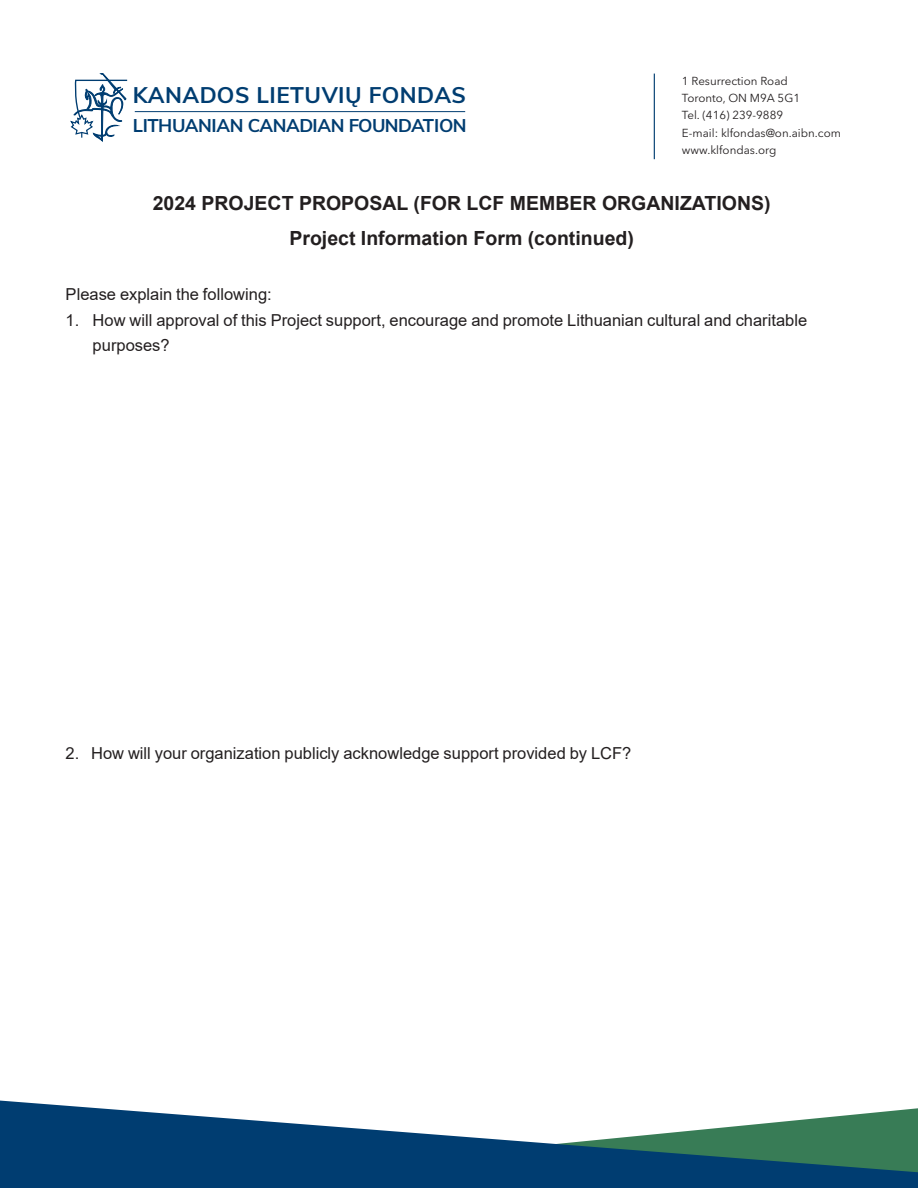
<style>
.page{position:relative;width:918px;height:1188px;background:#fff}
.page>*{position:absolute;margin:0;border:0;box-sizing:border-box;transform-origin:0 0}
.t1{font:700 22.65px "Nunito Sans";letter-spacing:.02em;color:#003d71}
.t2{font:700 19.5px/34.5px "Arial";color:#231f20;text-align:center}
.t3{font:700 18.45px "Nunito Sans";letter-spacing:-.025em;color:#003d71}
.t4{font:16.5px/25.5px "Arial";color:#231f20}
.t5{font:11.55px/17.4px "Avenir Next LT Pro";color:#231f20}
</style>
<div class="page">
<svg style="left:0;top:1101px;width:918px;height:87px;fill:#003d71"></svg>
<svg style="left:70px;top:73px;width:58px;height:69px"></svg>
<hr style="left:135px;top:111px;width:330px;height:1px;background:#003d71">
<hr style="left:654px;top:74px;width:1px;height:85px;background:#003d71">
<h1 class="t1" style="left:133px;top:78px;width:335px">KANADOS LIETUVIŲ FONDAS</h1>
<p class="t3" style="left:133px;top:112px;width:335px">LITHUANIAN CANADIAN FOUNDATION</p>
<p class="t5" style="left:682px;top:72px;width:160px">1 Resurrection Road<br>Toronto, ON M9A 5G1<br>Tel. (416) 239-9889<br>E-mail: klfondas@on.aibn.com www.klfondas.org</p>
<p class="t2" style="left:153px;top:186px;width:619px">2024 PROJECT PROPOSAL (FOR LCF MEMBER ORGANIZATIONS)<br>Project Information Form (continued)</p>
<p class="t4" style="left:66px;top:281px;width:208px">Please explain the following:</p>
<p class="t4" style="left:93px;top:307px;width:716px;text-indent:-27px">1. How will approval of this Project support, encourage and promote Lithuanian cultural and charitable purposes?</p>
<p class="t4" style="left:66px;top:740px;width:567px">2. How will your organization publicly acknowledge support provided by LCF?</p>
</div>
